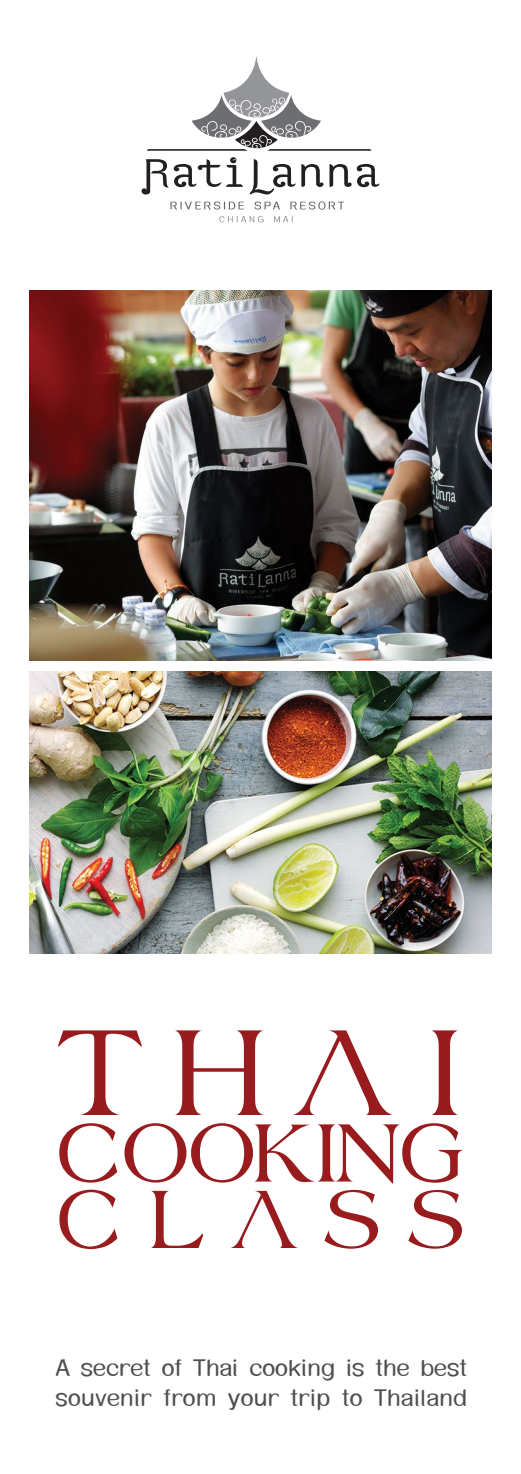
<style>
.page{position:relative;width:521px;height:1474px;background:#fff}
.page>*{position:absolute;margin:0;border:0;box-sizing:border-box;transform-origin:0 0}
.t1{font:175px "DC Palamongkol";color:#981b1e}
.t2{font:118.3px "DC Palamongkol";letter-spacing:-.03em;color:#981b1e}
.t3{font:700 36.75px/29.8px "Himmaparnt";letter-spacing:-.005em;color:#4d4e50}
</style>
<div class="page">
<svg style="left:170px;top:201px;width:74px;height:8px"></svg>
<svg style="left:255px;top:201px;width:25px;height:8px"></svg>
<svg style="left:290px;top:201px;width:54px;height:9px"></svg>
<svg style="left:147px;top:55px;width:224px;height:96px"></svg>
<svg style="left:250px;top:159px;width:73px;height:35px"></svg>
<svg style="left:329px;top:164px;width:51px;height:23px"></svg>
<svg style="left:141px;top:157px;width:102px;height:37px"></svg>
<svg style="left:219px;top:216px;width:44px;height:6px"></svg>
<svg style="left:274px;top:216px;width:19px;height:6px"></svg>
<img style="left:29px;top:671px;width:462px;height:282px">
<img style="left:29px;top:290px;width:462px;height:370px">
<h1 class="t1" style="left:58px;top:976px;width:406px">THAI</h1>
<h2 class="t2" style="left:56px;top:1087px;width:412px">COOKING</h2>
<h2 class="t2" style="left:56px;top:1154px;width:412px">C L A S S</h2>
<p class="t3" style="left:55px;top:1351px;width:414px">A secret of Thai cooking is the best souvenir from your trip to Thailand</p>
</div>
